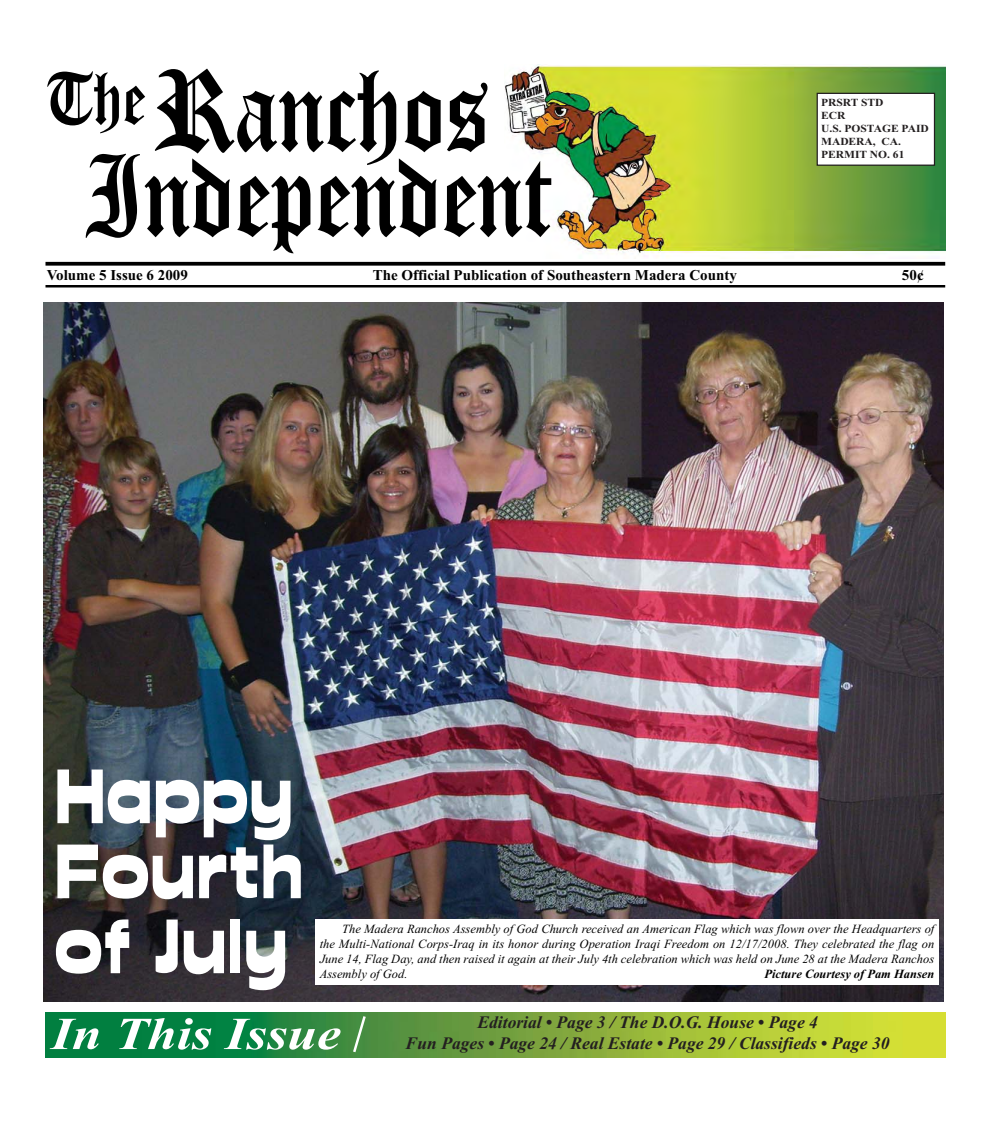
<style>
.page{position:relative;width:990px;height:1125px;background:#fff}
.page>*{position:absolute;margin:0;border:0;box-sizing:border-box;transform-origin:0 0}
.t1{font:126.12px "Cloister Black BT";color:#000;scale:.91 1}
.t2{font:81.12px "Cloister Black BT";color:#000;scale:.91 1}
.t3{font:76.75px/75px "Cuckoo";color:#fff}
.t4{font:italic 700 45.62px "Times New Roman";color:#fff;scale:1.16 1}
.t5{font:italic 700 17.5px/21px "Times New Roman";color:#231f20;text-align:center}
.t6{font:700 15px "Times New Roman";color:#000}
.t7{font:italic 12.5px/15px "Times New Roman";color:#000;text-align:justify}
.t8{font:italic 700 12.5px "Times New Roman";color:#000}
.t9{font:700 10.88px/13px "Times New Roman";color:#231f20;scale:1.06 1}
</style>
<div class="page">
<img style="left:505px;top:64px;width:440px;height:193px">
<svg style="left:45px;top:262px;width:900px;height:4px;background:#171717"></svg>
<hr style="left:45px;top:285px;width:900px;height:3px;background:#000">
<div style="left:817px;top:93px;width:117px;height:72px;background:#fff"></div>
<div style="left:817px;top:93px;width:118px;height:73px;border:1px solid #231f20"></div>
<img style="left:45px;top:1012px;width:900px;height:45px">
<svg style="left:351px;top:1013px;width:17px;height:42px"></svg>
<img style="left:44px;top:302px;width:900px;height:699px">
<div style="left:316px;top:919px;width:623px;height:66px;background:#fff"></div>
<p class="t1" style="left:154px;top:33px;width:370px">Ranchos</p>
<p class="t2" style="left:46px;top:49px;width:110px">The</p>
<p class="t1" style="left:89px;top:118px;width:512px">Independent</p>
<p class="t9" style="left:821px;top:96px;width:103px">PRSRT STD<br>ECR<br>U.S. POSTAGE PAID<br>MADERA, CA.<br>PERMIT NO. 61</p>
<p class="t6" style="left:47px;top:266px;width:143px">Volume 5 Issue 6 2009</p>
<p class="t6" style="left:373px;top:266px;width:366px">The Official Publication of Southeastern Madera County</p>
<p class="t6" style="left:902px;top:266px;width:24px">50¢</p>
<p class="t3" style="left:54px;top:759px;width:251px">Happy<br>Fourth of July</p>
<p class="t7" style="left:320px;top:922px;width:616px;text-indent:22px">The Madera Ranchos Assembly of God Church received an American Flag which was flown over the Headquarters of the Multi-National Corps-Iraq in its honor during Operation Iraqi Freedom on 12/17/2008. They celebrated the flag on June 14, Flag Day, and then raised it again at their July 4th celebration which was held on June 28 at the Madera Ranchos Assembly of God.</p>
<p class="t8" style="left:764px;top:969px;width:171px">Picture Courtesy of Pam Hansen</p>
<p class="t4" style="left:52px;top:1018px;width:251px">In This Issue</p>
<p class="t5" style="left:406px;top:1014px;width:485px">Editorial • Page 3 / The D.O.G. House • Page 4<br>Fun Pages • Page 24 / Real Estate • Page 29 / Classifieds • Page 30</p>
</div>
